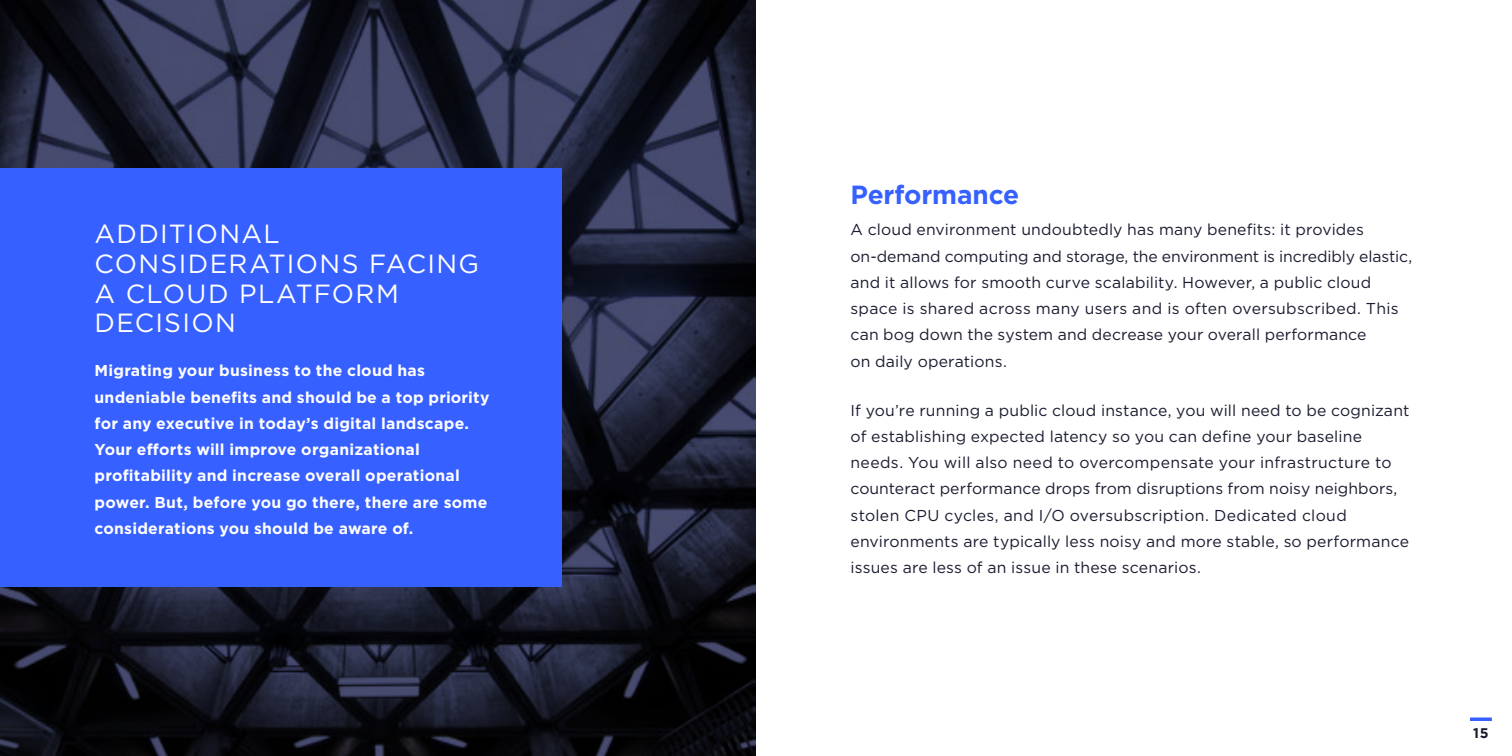
<style>
.page{position:relative;width:1512px;height:756px;background:#fff}
.page>*{position:absolute;margin:0;border:0;box-sizing:border-box;transform-origin:0 0}
.t1{font:26.25px/29.8px "Gotham";letter-spacing:.05em;color:#fff}
.t2{font:700 26.25px "Gotham";letter-spacing:-.005em;color:#3660ff}
.t3{font:15.75px/26.2px "Gotham";letter-spacing:.01em;color:#1a1c30}
.t4{font:700 15.75px/26.2px "Gotham";letter-spacing:.015em;color:#fff}
.t5{font:700 14px "Gotham";color:#1a1c30}
</style>
<div class="page">
<hr style="left:1470px;top:718px;width:22px;height:3px;background:#3660ff">
<svg style="left:0;top:0;width:756px;height:756px;background:#1e2133"></svg>
<div style="left:1px;top:169px;width:561px;height:418px;background:#3660ff"></div>
<h1 class="t1" style="left:94px;top:219px;width:386px">ADDITIONAL<br>CONSIDERATIONS FACING<br>A CLOUD PLATFORM<br>DECISION</h1>
<p class="t4" style="left:94px;top:357px;width:397px">Migrating your business to the cloud has undeniable benefits and should be a top priority for any executive in today’s digital landscape.<br>Your efforts will improve organizational profitability and increase overall operational power. But, before you go there, there are some considerations you should be aware of.</p>
<h1 class="t2" style="left:850px;top:177px;width:170px">Performance</h1>
<p class="t3" style="left:850px;top:216px;width:563px">A cloud environment undoubtedly has many benefits: it provides on-demand computing and storage, the environment is incredibly elastic, and it allows for smooth curve scalability. However, a public cloud space is shared across many users and is often oversubscribed. This can bog down the system and decrease your overall performance<br>on daily operations.</p>
<p class="t3" style="left:850px;top:397px;width:560px">If you’re running a public cloud instance, you will need to be cognizant of establishing expected latency so you can define your baseline needs. You will also need to overcompensate your infrastructure to counteract performance drops from disruptions from noisy neighbors, stolen CPU cycles, and I/O oversubscription. Dedicated cloud environments are typically less noisy and more stable, so performance issues are less of an issue in these scenarios.</p>
<p class="t5" style="left:1473px;top:723px;width:17px">15</p>
</div>
